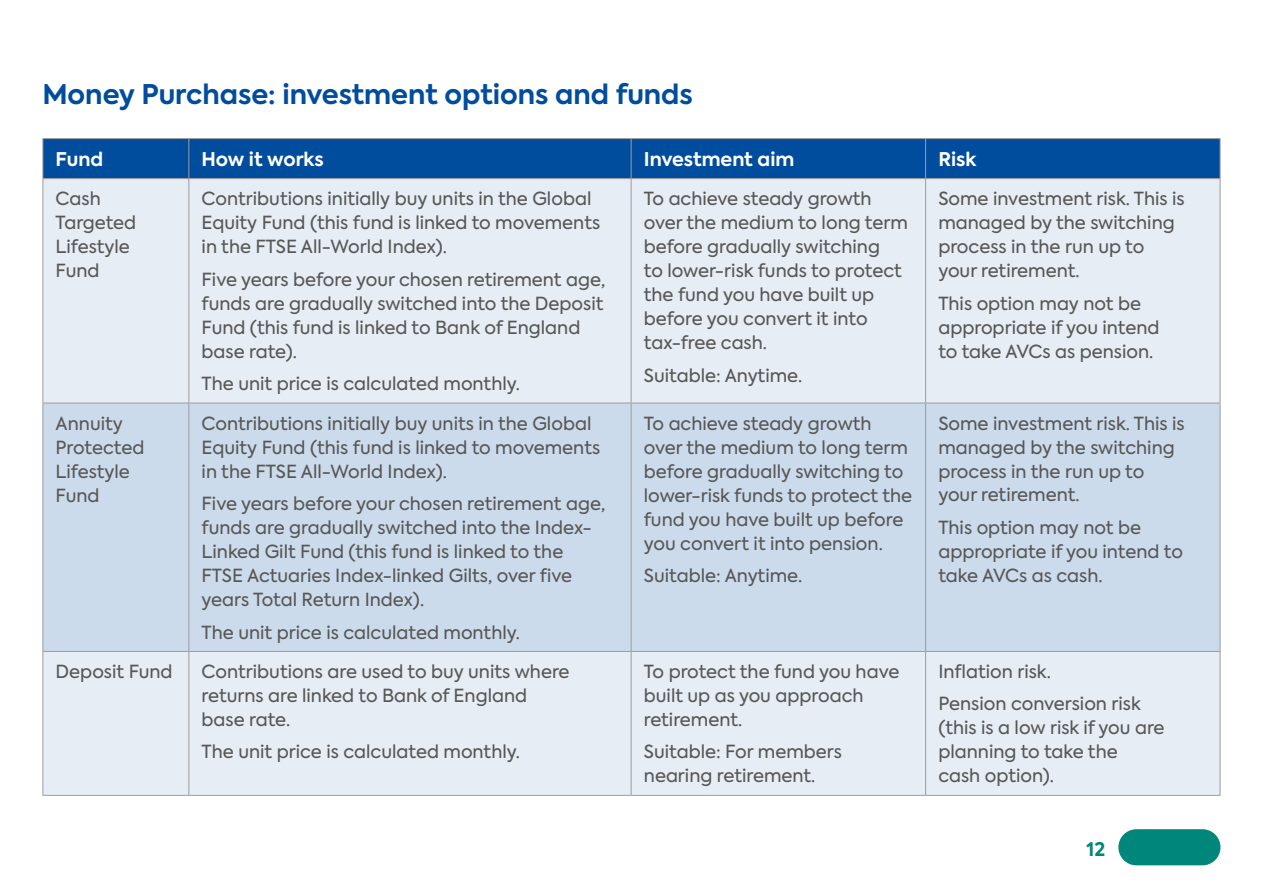
<style>
.page{position:relative;width:1263px;height:893px;background:#fff}
.page>*{position:absolute;margin:0;border:0;box-sizing:border-box;transform-origin:0 0}
.t1{font:700 27px "Axiforma";color:#004c9d}
.t2{font:700 18.9px "Axiforma";color:#fff}
.t3{font:700 18.75px "Axiforma";color:#00867a}
.t4{font:18px/24px "Axiforma";color:#575756}
</style>
<div class="page">
<div style="left:1118px;top:829px;width:102px;height:36px;background:#00867a;border-radius:18px"></div>
<div style="left:44px;top:139px;width:1176px;height:39px;background:#004c9d"></div>
<div style="left:44px;top:179px;width:1176px;height:616px;background:#e6edf5"></div>
<div style="left:44px;top:404px;width:1176px;height:247px;background:#ccdbeb"></div>
<hr style="left:43px;top:138px;width:146px;height:1px;background:#9d9d9c">
<hr style="left:43px;top:139px;width:1px;height:39px;background:#9d9d9c">
<hr style="left:189px;top:138px;width:442px;height:1px;background:#9d9d9c">
<hr style="left:188px;top:139px;width:1px;height:39px;background:#9d9d9c">
<hr style="left:631px;top:138px;width:294px;height:1px;background:#9d9d9c">
<hr style="left:631px;top:139px;width:1px;height:39px;background:#9d9d9c">
<hr style="left:925px;top:138px;width:295px;height:1px;background:#9d9d9c">
<hr style="left:925px;top:139px;width:1px;height:39px;background:#9d9d9c">
<hr style="left:1220px;top:139px;width:1px;height:39px;background:#9d9d9c">
<hr style="left:43px;top:178px;width:146px;height:1px;background:#9d9d9c">
<hr style="left:43px;top:179px;width:1px;height:224px;background:#9d9d9c">
<hr style="left:189px;top:178px;width:442px;height:1px;background:#9d9d9c">
<hr style="left:188px;top:179px;width:1px;height:224px;background:#9d9d9c">
<hr style="left:631px;top:178px;width:294px;height:1px;background:#9d9d9c">
<hr style="left:631px;top:179px;width:1px;height:224px;background:#9d9d9c">
<hr style="left:925px;top:178px;width:295px;height:1px;background:#9d9d9c">
<hr style="left:925px;top:179px;width:1px;height:224px;background:#9d9d9c">
<hr style="left:1220px;top:179px;width:1px;height:224px;background:#9d9d9c">
<hr style="left:43px;top:403px;width:146px;height:1px;background:#9d9d9c">
<hr style="left:43px;top:403px;width:1px;height:248px;background:#9d9d9c">
<hr style="left:189px;top:403px;width:442px;height:1px;background:#9d9d9c">
<hr style="left:188px;top:403px;width:1px;height:248px;background:#9d9d9c">
<hr style="left:631px;top:403px;width:294px;height:1px;background:#9d9d9c">
<hr style="left:631px;top:403px;width:1px;height:248px;background:#9d9d9c">
<hr style="left:925px;top:403px;width:295px;height:1px;background:#9d9d9c">
<hr style="left:925px;top:403px;width:1px;height:248px;background:#9d9d9c">
<hr style="left:1220px;top:403px;width:1px;height:248px;background:#9d9d9c">
<hr style="left:43px;top:651px;width:146px;height:1px;background:#9d9d9c">
<hr style="left:43px;top:652px;width:1px;height:143px;background:#9d9d9c">
<hr style="left:189px;top:651px;width:442px;height:1px;background:#9d9d9c">
<hr style="left:188px;top:652px;width:1px;height:143px;background:#9d9d9c">
<hr style="left:631px;top:651px;width:294px;height:1px;background:#9d9d9c">
<hr style="left:631px;top:652px;width:1px;height:143px;background:#9d9d9c">
<hr style="left:925px;top:651px;width:295px;height:1px;background:#9d9d9c">
<hr style="left:925px;top:652px;width:1px;height:143px;background:#9d9d9c">
<hr style="left:1220px;top:652px;width:1px;height:143px;background:#9d9d9c">
<hr style="left:43px;top:795px;width:146px;height:1px;background:#9d9d9c">
<hr style="left:189px;top:795px;width:442px;height:1px;background:#9d9d9c">
<hr style="left:631px;top:795px;width:294px;height:1px;background:#9d9d9c">
<hr style="left:925px;top:795px;width:295px;height:1px;background:#9d9d9c">
<h1 class="t1" style="left:43px;top:76px;width:652px">Money Purchase: investment options and funds</h1>
<p class="t2" style="left:56px;top:146px;width:49px">Fund</p>
<p class="t2" style="left:202px;top:146px;width:124px">How it works</p>
<p class="t2" style="left:644px;top:146px;width:152px">Investment aim</p>
<p class="t2" style="left:938px;top:146px;width:40px">Risk</p>
<p class="t4" style="left:56px;top:187px;width:82px">Cash<br>Targeted<br>Lifestyle<br>Fund</p>
<p class="t4" style="left:202px;top:187px;width:400px">Contributions initially buy units in the Global<br>Equity Fund (this fund is linked to movements in the FTSE All-World Index).</p>
<p class="t4" style="left:938px;top:187px;width:248px">Some investment risk. This is managed by the switching process in the run up to your retirement.</p>
<p class="t4" style="left:938px;top:291px;width:223px">This option may not be appropriate if you intend to take AVCs as pension.</p>
<p class="t4" style="left:644px;top:187px;width:266px">To achieve steady growth over the medium to long term before gradually switching<br>to lower-risk funds to protect the fund you have built up before you convert it into tax-free cash.</p>
<p class="t4" style="left:644px;top:363px;width:160px">Suitable: Anytime.</p>
<p class="t4" style="left:202px;top:268px;width:405px">Five years before your chosen retirement age, funds are gradually switched into the Deposit Fund (this fund is linked to Bank of England base rate).</p>
<p class="t4" style="left:202px;top:372px;width:320px">The unit price is calculated monthly.</p>
<p class="t4" style="left:56px;top:411px;width:90px">Annuity<br>Protected<br>Lifestyle<br>Fund</p>
<p class="t4" style="left:202px;top:411px;width:400px">Contributions initially buy units in the Global<br>Equity Fund (this fund is linked to movements in the FTSE All-World Index).</p>
<p class="t4" style="left:202px;top:492px;width:405px">Five years before your chosen retirement age, funds are gradually switched into the Index-Linked Gilt Fund (this fund is linked to the FTSE Actuaries Index-linked Gilts, over five years Total Return Index).</p>
<p class="t4" style="left:202px;top:620px;width:320px">The unit price is calculated monthly.</p>
<p class="t4" style="left:56px;top:660px;width:118px">Deposit Fund</p>
<p class="t4" style="left:202px;top:660px;width:369px">Contributions are used to buy units where returns are linked to Bank of England base rate.</p>
<p class="t4" style="left:202px;top:740px;width:320px">The unit price is calculated monthly.</p>
<p class="t4" style="left:644px;top:411px;width:270px">To achieve steady growth over the medium to long term before gradually switching to lower-risk funds to protect the fund you have built up before you convert it into pension.</p>
<p class="t4" style="left:644px;top:564px;width:160px">Suitable: Anytime.</p>
<p class="t4" style="left:938px;top:411px;width:248px">Some investment risk. This is managed by the switching process in the run up to your retirement.</p>
<p class="t4" style="left:938px;top:516px;width:246px">This option may not be appropriate if you intend to take AVCs as cash.</p>
<p class="t4" style="left:644px;top:660px;width:257px">To protect the fund you have built up as you approach retirement.</p>
<p class="t4" style="left:644px;top:740px;width:200px">Suitable: For members nearing retirement.</p>
<p class="t4" style="left:938px;top:655px;width:204px;line-height:32.5px">Inflation risk.<br>Pension conversion risk</p>
<p class="t4" style="left:938px;top:716px;width:228px">(this is a low risk if you are planning to take the<br>cash option).</p>
<p class="t3" style="left:1086px;top:837px;width:20px">12</p>
</div>
